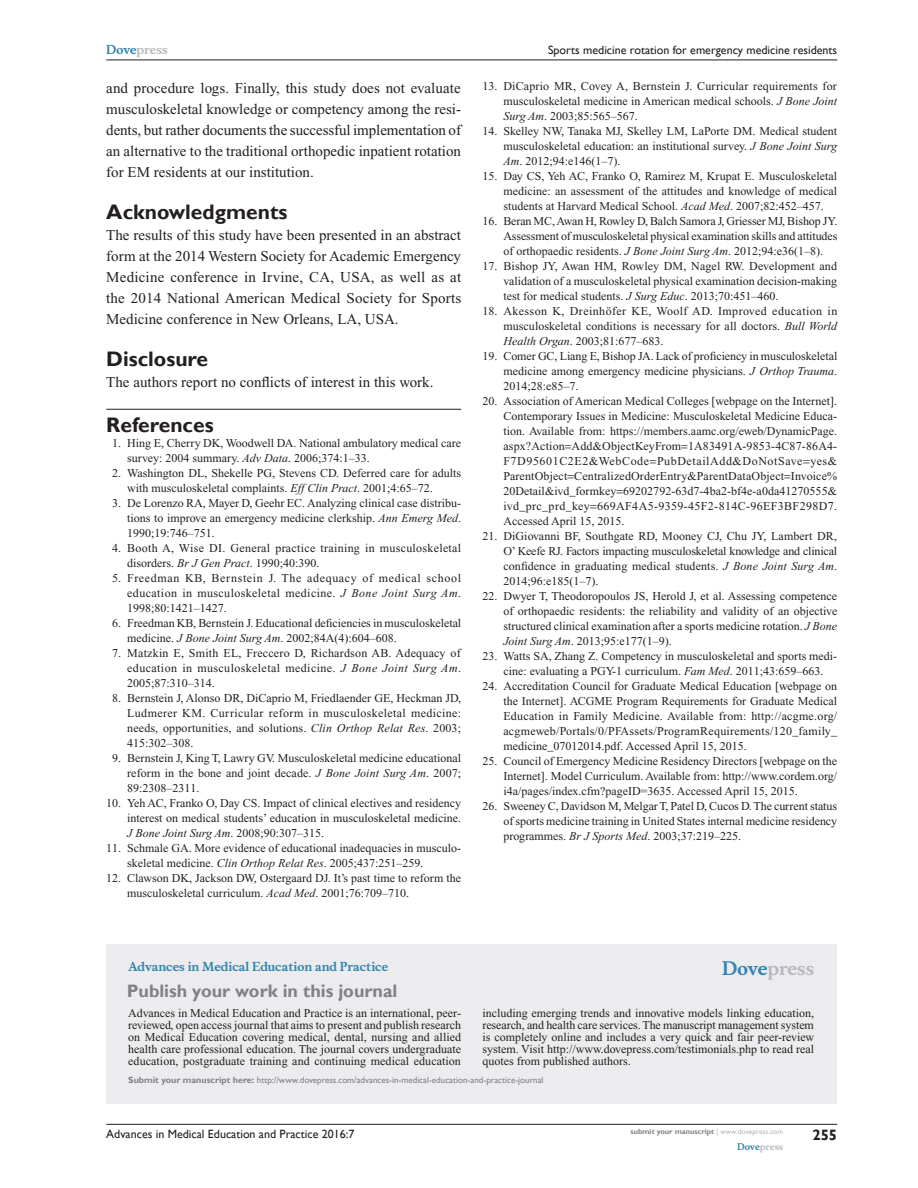
<style>
.page{position:relative;width:918px;height:1188px;background:#fff}
.page>*{position:absolute;margin:0;border:0;box-sizing:border-box;transform-origin:0 0}
.RefH{font:700 21px "Gill Sans";color:#231f20}
.PromBx-H1{font:700 18px "Gill Sans";color:#808285}
.PromBx-Brand{font:700 18px "Musee";color:#b8b9bc}
.TxF{font:15px/21px "Times New Roman";color:#231f20;text-align:justify}
.t1{font:700 15px "Gill Sans";color:#231f20}
.RefNL2{font:12px/15px "Times New Roman";color:#231f20;text-align:justify}
.PromBx-Tx{font:12px/12px "Times New Roman";color:#231f20;text-align:justify}
.t2{font:12px "Gill Sans";color:#231f20}
.RefNL2-2{font:12px/15px "Times New Roman";letter-spacing:.025em;color:#231f20}
.PromBx-JrnlName{font:700 12px "Musee";color:#3485ae}
.t3{font:700 12px "Musee";color:#b8b9bc}
.PromBx-SubmitMssWebA{font:9px "Gill Sans";color:#808285}
.t4{font:700 9px "Musee";color:#b8b9bc}
.t5{font:700 7.5px "Gill Sans";color:#808285}
.s1{color:#3485ae}
.s2{font-style:italic}
.s3{font-weight:700}
.s4{font-weight:400;color:#b8b9bc}
</style>
<div class="page">
<div style="left:106px;top:944px;width:731px;height:159px;background:#ececee"></div>
<hr style="left:106px;top:1124px;width:731px;height:1px;background:#231f20">
<hr style="left:106px;top:60px;width:731px;height:1px;background:#231f20">
<hr style="left:106px;top:409px;width:355px;height:1px;background:#231f20">
<p class="t3" style="left:106px;top:43px;width:63px"><span class="s1">Dove</span>press</p>
<p class="TxF" style="left:106px;top:77px;width:356px">and procedure logs. Finally, this study does not evaluate musculoskeletal knowledge or competency among the resi&shy;dents, but rather documents the successful implementation of an alternative to the traditional orthopedic inpatient rotation for EM residents at our institution.</p>
<h1 class="RefH" style="left:106px;top:199px;width:183px">Acknowledgments</h1>
<p class="TxF" style="left:106px;top:224px;width:356px">The results of this study have been presented in an abstract form at the 2014 Western Society for Academic Emergency Medicine conference in Irvine, CA, USA, as well as at the 2014 National American Medical Society for Sports Medicine conference in New Orleans, LA, USA.</p>
<h1 class="RefH" style="left:106px;top:346px;width:103px">Disclosure</h1>
<p class="TxF" style="left:106px;top:371px;width:329px">The authors report no conflicts of interest in this work.</p>
<p class="RefH" style="left:106px;top:413px;width:109px">References</p>
<p class="RefNL2" style="left:127px;top:436px;width:335px;text-indent:-15px">1. Hing E, Cherry DK, Woodwell DA. National ambulatory medical care survey: 2004 summary. <span class="s2">Adv Data</span>. 2006;374:1–33.</p>
<p class="RefNL2" style="left:127px;top:466px;width:335px;text-indent:-15px">2. Washington DL, Shekelle PG, Stevens CD. Deferred care for adults with musculoskeletal complaints. <span class="s2">Eff Clin Pract</span>. 2001;4:65–72.</p>
<p class="RefNL2" style="left:127px;top:496px;width:335px;text-indent:-15px">3. De Lorenzo RA, Mayer D, Geehr EC. Analyzing clinical case distribu&shy;tions to improve an emergency medicine clerkship. <span class="s2">Ann Emerg Med</span>.<br>1990;19:746–751.</p>
<p class="RefNL2-2" style="left:127px;top:541px;width:335px;text-indent:-15px">4. Booth A, Wise DI. General practice training in musculoskeletal disorders. <span class="s2">Br J Gen Pract</span>. 1990;40:390.</p>
<p class="RefNL2" style="left:127px;top:571px;width:335px;text-indent:-15px">5. Freedman KB, Bernstein J. The adequacy of medical school education in musculoskeletal medicine. <span class="s2">J Bone Joint Surg Am</span>.<br>1998;80:1421–1427.</p>
<p class="RefNL2" style="left:127px;top:616px;width:336px;text-indent:-15px">6. Freedman KB, Bernstein J. Educational deficiencies in musculoskeletal medicine. <span class="s2">J Bone Joint Surg Am</span>. 2002;84A(4):604–608.</p>
<p class="RefNL2" style="left:127px;top:646px;width:335px;text-indent:-15px">7. Matzkin E, Smith EL, Freccero D, Richardson AB. Adequacy of education in musculoskeletal medicine. <span class="s2">J Bone Joint Surg Am</span>.<br>2005;87:310–314.</p>
<p class="RefNL2" style="left:127px;top:691px;width:335px;text-indent:-15px">8. Bernstein J, Alonso DR, DiCaprio M, Friedlaender GE, Heckman JD, Ludmerer KM. Curricular reform in musculoskeletal medicine: needs, opportunities, and solutions. <span class="s2">Clin Orthop Relat Res</span>. 2003; 415:302–308.</p>
<p class="RefNL2" style="left:127px;top:751px;width:335px;text-indent:-15px">9. Bernstein J, King T, Lawry GV. Musculoskeletal medicine educational reform in the bone and joint decade. <span class="s2">J Bone Joint Surg Am</span>. 2007; 89:2308–2311.</p>
<p class="RefNL2" style="left:127px;top:796px;width:335px;text-indent:-21px">10. Yeh AC, Franko O, Day CS. Impact of clinical electives and residency interest on medical students’ education in musculoskeletal medicine.<br><span class="s2">J Bone Joint Surg Am</span>. 2008;90:307–315.</p>
<p class="RefNL2" style="left:127px;top:841px;width:335px;text-indent:-21px">11. Schmale GA. More evidence of educational inadequacies in musculo&shy;skeletal medicine. <span class="s2">Clin Orthop Relat Res</span>. 2005;437:251–259.</p>
<p class="RefNL2" style="left:127px;top:871px;width:335px;text-indent:-21px">12. Clawson DK, Jackson DW, Ostergaard DJ. It’s past time to reform the musculoskeletal curriculum. <span class="s2">Acad Med</span>. 2001;76:709–710.</p>
<p class="t2" style="left:548px;top:43px;width:291px">Sports medicine rotation for emergency medicine residents</p>
<p class="RefNL2" style="left:503px;top:79px;width:335px;text-indent:-21px">13. DiCaprio MR, Covey A, Bernstein J. Curricular requirements for musculoskeletal medicine in American medical schools. <span class="s2">J Bone Joint Surg Am</span>. 2003;85:565–567.</p>
<p class="RefNL2" style="left:503px;top:124px;width:335px;text-indent:-21px">14. Skelley NW, Tanaka MJ, Skelley LM, LaPorte DM. Medical student musculoskeletal education: an institutional survey. <span class="s2">J Bone Joint Surg Am</span>. 2012;94:e146(1–7).</p>
<p class="RefNL2" style="left:503px;top:169px;width:335px;text-indent:-21px">15. Day CS, Yeh AC, Franko O, Ramirez M, Krupat E. Musculoskeletal medicine: an assessment of the attitudes and knowledge of medical students at Harvard Medical School. <span class="s2">Acad Med</span>. 2007;82:452–457.</p>
<p class="RefNL2" style="left:503px;top:214px;width:335px;text-indent:-21px">16. Beran MC, Awan H, Rowley D, Balch Samora J, Griesser MJ, Bishop JY.<br>Assessment of musculoskeletal physical examination skills and attitudes of orthopaedic residents. <span class="s2">J Bone Joint Surg Am</span>. 2012;94:e36(1–8).</p>
<p class="RefNL2" style="left:503px;top:259px;width:335px;text-indent:-21px">17. Bishop JY, Awan HM, Rowley DM, Nagel RW. Development and validation of a musculoskeletal physical examination decision-making test for medical students. <span class="s2">J Surg Educ</span>. 2013;70:451–460.</p>
<p class="RefNL2" style="left:503px;top:304px;width:336px;text-indent:-21px">18. Akesson K, Dreinhöfer KE, Woolf AD. Improved education in musculoskeletal conditions is necessary for all doctors. <span class="s2">Bull World Health Organ</span>. 2003;81:677–683.</p>
<p class="RefNL2" style="left:503px;top:349px;width:336px;text-indent:-21px">19. Comer GC, Liang E, Bishop JA. Lack of proficiency in musculoskeletal medicine among emergency medicine physicians. <span class="s2">J Orthop Trauma</span>.<br>2014;28:e85–7.</p>
<p class="RefNL2" style="left:503px;top:394px;width:335px;text-indent:-21px">20. Association of American Medical Colleges [webpage on the Internet].<br>Contemporary Issues in Medicine: Musculoskeletal Medicine Educa&shy;tion. Available from: https://members.aamc.org/eweb/DynamicPage. aspx?Action Add&amp;ObjectKeyFrom 1A83491A-9853-4C87-86A4- F7D95601C2E2&amp;WebCode PubDetailAdd&amp;DoNotSave yes&amp; ParentObject CentralizedOrderEntry&amp;ParentDataObject Invoice% 20Detail&amp;ivd_formkey 69202792-63d7-4ba2-bf4e-a0da41270555&amp; ivd_prc_prd_key 669AF4A5-9359-45F2-814C-96EF3BF298D7.<br>Accessed April 15, 2015.</p>
<p class="RefNL2" style="left:503px;top:529px;width:335px;text-indent:-21px">21. DiGiovanni BF, Southgate RD, Mooney CJ, Chu JY, Lambert DR, O’ Keefe RJ. Factors impacting musculoskeletal knowledge and clinical confidence in graduating medical students. <span class="s2">J Bone Joint Surg Am</span>.<br>2014;96:e185(1–7).</p>
<p class="RefNL2" style="left:503px;top:589px;width:336px;text-indent:-21px">22. Dwyer T, Theodoropoulos JS, Herold J, et al. Assessing competence of orthopaedic residents: the reliability and validity of an objective structured clinical examination after a sports medicine rotation. <span class="s2">J Bone Joint Surg Am</span>. 2013;95:e177(1–9).</p>
<p class="RefNL2" style="left:482px;top:649px;width:356px;text-align:center">23. Watts SA, Zhang Z. Competency in musculoskeletal and sports medi&shy;cine: evaluating a PGY-1 curriculum. <span class="s2">Fam Med</span>. 2011;43:659–663.</p>
<p class="RefNL2" style="left:503px;top:679px;width:335px;text-indent:-21px">24. Accreditation Council for Graduate Medical Education [webpage on the Internet]. ACGME Program Requirements for Graduate Medical Education in Family Medicine. Available from: http://acgme.org/ acgmeweb/Portals/0/PFAssets/ProgramRequirements/120_family_ medicine_07012014.pdf. Accessed April 15, 2015.</p>
<p class="RefNL2" style="left:503px;top:754px;width:335px;text-indent:-21px">25. Council of Emergency Medicine Residency Directors [webpage on the Internet]. Model Curriculum. Available from: http://www.cordem.org/ i4a/pages/index.cfm?pageID=3635. Accessed April 15, 2015.</p>
<p class="RefNL2" style="left:503px;top:799px;width:335px;text-indent:-21px">26. Sweeney C, Davidson M, Melgar T, Patel D, Cucos D. The current status of sports medicine training in United States internal medicine residency programmes. <span class="s2">Br J Sports Med</span>. 2003;37:219–225.</p>
<p class="PromBx-JrnlName" style="left:128px;top:959px;width:262px">Advances in Medical Education and Practice</p>
<p class="PromBx-H1" style="left:127px;top:980px;width:272px">Publish your work in this journal</p>
<p class="PromBx-Brand" style="left:722px;top:958px;width:94px"><span class="s1">Dove</span>press</p>
<p class="PromBx-Tx" style="left:128px;top:1007px;width:334px">Advances in Medical Education and Practice is an international, peer&shy;reviewed, open access journal that aims to present and publish research on Medical Education covering medical, dental, nursing and allied health care professional education. The journal covers undergraduate education, postgraduate training and continuing medical education</p>
<p class="PromBx-Tx" style="left:482px;top:1007px;width:333px">including emerging trends and innovative models linking education, research, and health care services. The manuscript management system is completely online and includes a very quick and fair peer-review system. Visit http://www.dovepress.com/testimonials.php to read real quotes from published authors.</p>
<p class="PromBx-SubmitMssWebA" style="left:128px;top:1075px;width:417px"><span class="s3">Submit your manuscript here:</span> http://www.dovepress.com/advances-in-medical-education-and-practice-journal</p>
<p class="t2" style="left:106px;top:1127px;width:250px">Advances in Medical Education and Practice 2016:7</p>
<p class="t5" style="left:631px;top:1127px;width:154px">submit your manuscript <span class="s4">| www.dovepress.com</span></p>
<p class="t4" style="left:737px;top:1141px;width:48px"><span class="s1">Dove</span>press</p>
<p class="t1" style="left:812px;top:1126px;width:26px">255</p>
</div>
